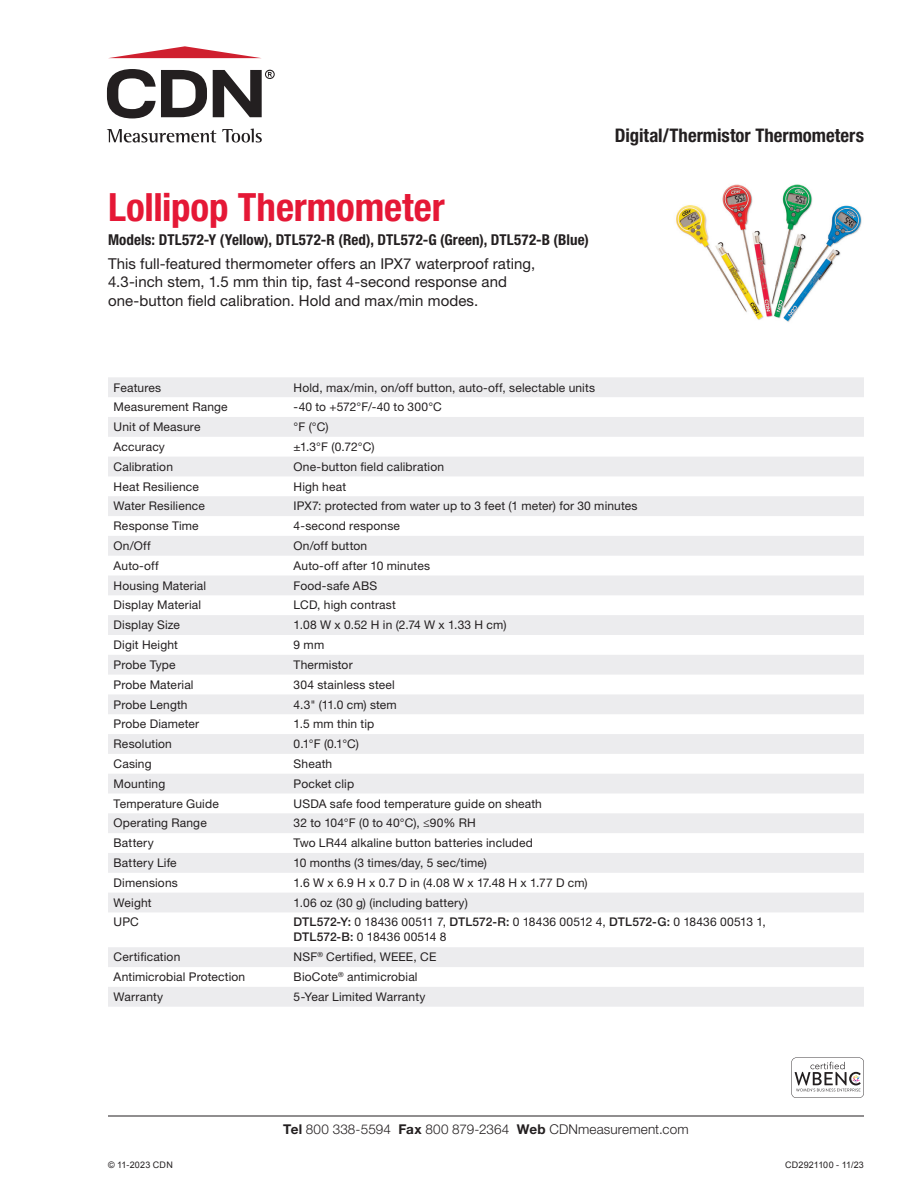
<style>
.page{position:relative;width:918px;height:1188px;background:#fff}
.page>*{position:absolute;margin:0;border:0;box-sizing:border-box;transform-origin:0 0}
.t1{font:700 condensed 39px "Helvetica Neue LT Std";letter-spacing:-.005em;color:#e51836}
.t2{font:700 condensed 18.75px "Helvetica Neue LT Std";color:#231f20}
.t3{font:15px/18.8px "Helvetica Neue LT Std";letter-spacing:.005em;color:#231f20}
.t4{font:700 condensed 15px "Helvetica Neue LT Std";letter-spacing:.005em;color:#231f20}
.t5{font:300 13.5px "Helvetica Neue LT Std";letter-spacing:.01em;color:#231f20}
.t6{font:12px/15px "Helvetica Neue LT Std";letter-spacing:.015em;color:#231f20}
.t7{font:9px "Arial";letter-spacing:.025em;color:#231f20}
.s1{font-weight:500}
.s2{font-weight:700}
</style>
<div class="page">
<hr style="left:108px;top:1116px;width:756px;height:1px;background:#231f20">
<svg style="left:107px;top:129px;width:109px;height:14px"></svg>
<svg style="left:222px;top:129px;width:40px;height:14px"></svg>
<svg style="left:107px;top:69px;width:100px;height:49px"></svg>
<svg style="left:109px;top:46px;width:151px;height:12px"></svg>
<svg style="left:213px;top:70px;width:62px;height:47px"></svg>
<svg style="left:791px;top:1058px;width:73px;height:40px"></svg>
<img style="left:676px;top:184px;width:186px;height:138px">
<svg style="left:108px;top:377px;width:756px;height:630px;fill:#f3f3f4"></svg>
<h1 class="t1" style="left:108px;top:184px;width:338px">Lollipop Thermometer</h1>
<p class="t4" style="left:108px;top:231px;width:483px">Models: DTL572-Y (Yellow), DTL572-R (Red), DTL572-G (Green), DTL572-B (Blue)</p>
<p class="t3" style="left:108px;top:254px;width:429px">This full-featured thermometer offers an IPX7 waterproof rating,<br>4.3-inch stem, 1.5 mm thin tip, fast 4-second response and one-button field calibration. Hold and max/min modes.</p>
<h2 class="t2" style="left:615px;top:124px;width:251px">Digital/Thermistor Thermometers</h2>
<p class="t6" style="left:114px;top:380px;width:49px">Features</p>
<p class="t6" style="left:294px;top:380px;width:303px">Hold, max/min, on/off button, auto-off, selectable units</p>
<p class="t6" style="left:114px;top:399px;width:116px">Measurement Range</p>
<p class="t6" style="left:294px;top:399px;width:150px">-40 to +572°F/-40 to 300°C</p>
<p class="t6" style="left:114px;top:419px;width:88px">Unit of Measure</p>
<p class="t6" style="left:294px;top:419px;width:36px">°F (°C)</p>
<p class="t6" style="left:114px;top:439px;width:53px">Accuracy</p>
<p class="t6" style="left:294px;top:439px;width:82px">±1.3°F (0.72°C)</p>
<p class="t6" style="left:114px;top:459px;width:61px">Calibration</p>
<p class="t6" style="left:294px;top:459px;width:152px">One-button field calibration</p>
<p class="t6" style="left:114px;top:479px;width:87px">Heat Resilience</p>
<p class="t6" style="left:294px;top:479px;width:54px">High heat</p>
<p class="t6" style="left:114px;top:498px;width:93px">Water Resilience</p>
<p class="t6" style="left:294px;top:498px;width:345px">IPX7: protected from water up to 3 feet (1 meter) for 30 minutes</p>
<p class="t6" style="left:114px;top:518px;width:87px">Response Time</p>
<p class="t6" style="left:294px;top:518px;width:108px">4-second response</p>
<p class="t6" style="left:114px;top:538px;width:39px">On/Off</p>
<p class="t6" style="left:294px;top:538px;width:75px">On/off button</p>
<p class="t6" style="left:114px;top:558px;width:47px">Auto-off</p>
<p class="t6" style="left:294px;top:558px;width:138px">Auto-off after 10 minutes</p>
<p class="t6" style="left:114px;top:578px;width:94px">Housing Material</p>
<p class="t6" style="left:294px;top:578px;width:85px">Food-safe ABS</p>
<p class="t6" style="left:114px;top:598px;width:89px">Display Material</p>
<p class="t6" style="left:294px;top:598px;width:104px">LCD, high contrast</p>
<p class="t6" style="left:114px;top:617px;width:68px">Display Size</p>
<p class="t6" style="left:294px;top:617px;width:214px">1.08 W x 0.52 H in (2.74 W x 1.33 H cm)</p>
<p class="t6" style="left:114px;top:637px;width:66px">Digit Height</p>
<p class="t6" style="left:294px;top:637px;width:32px">9 mm</p>
<p class="t6" style="left:114px;top:657px;width:64px">Probe Type</p>
<p class="t6" style="left:294px;top:657px;width:61px">Thermistor</p>
<p class="t6" style="left:114px;top:677px;width:82px">Probe Material</p>
<p class="t6" style="left:294px;top:677px;width:103px">304 stainless steel</p>
<p class="t6" style="left:114px;top:697px;width:76px">Probe Length</p>
<p class="t6" style="left:294px;top:697px;width:105px">4.3" (11.0 cm) stem</p>
<p class="t6" style="left:114px;top:716px;width:87px">Probe Diameter</p>
<p class="t6" style="left:294px;top:716px;width:82px">1.5 mm thin tip</p>
<p class="t6" style="left:114px;top:736px;width:60px">Resolution</p>
<p class="t6" style="left:294px;top:736px;width:67px">0.1°F (0.1°C)</p>
<p class="t6" style="left:114px;top:756px;width:40px">Casing</p>
<p class="t6" style="left:294px;top:756px;width:40px">Sheath</p>
<p class="t6" style="left:114px;top:776px;width:53px">Mounting</p>
<p class="t6" style="left:294px;top:776px;width:62px">Pocket clip</p>
<p class="t6" style="left:114px;top:796px;width:107px">Temperature Guide</p>
<p class="t6" style="left:294px;top:796px;width:250px">USDA safe food temperature guide on sheath</p>
<p class="t6" style="left:114px;top:815px;width:95px">Operating Range</p>
<p class="t6" style="left:294px;top:815px;width:184px">32 to 104°F (0 to 40°C), ≤90% RH</p>
<p class="t6" style="left:114px;top:835px;width:42px">Battery</p>
<p class="t6" style="left:294px;top:835px;width:241px">Two LR44 alkaline button batteries included</p>
<p class="t6" style="left:114px;top:855px;width:65px">Battery Life</p>
<p class="t6" style="left:294px;top:855px;width:195px">10 months (3 times/day, 5 sec/time)</p>
<p class="t6" style="left:114px;top:875px;width:66px">Dimensions</p>
<p class="t6" style="left:294px;top:875px;width:296px">1.6 W x 6.9 H x 0.7 D in (4.08 W x 17.48 H x 1.77 D cm)</p>
<p class="t6" style="left:114px;top:895px;width:40px">Weight</p>
<p class="t6" style="left:294px;top:895px;width:176px">1.06 oz (30 g) (including battery)</p>
<p class="t6" style="left:114px;top:915px;width:27px">UPC</p>
<p class="t6" style="left:294px;top:915px;width:474px"><span class="s1">DTL572-Y:</span> 0 18436 00511 7, <span class="s1">DTL572-R:</span> 0 18436 00512 4, <span class="s1">DTL572-G:</span> 0 18436 00513 1,<br><span class="s1">DTL572-B:</span> 0 18436 00514 8</p>
<p class="t6" style="left:114px;top:949px;width:68px">Certification</p>
<p class="t6" style="left:294px;top:950px;width:144px">NSF<sup>®</sup> Certified, WEEE, CE</p>
<p class="t6" style="left:114px;top:969px;width:133px">Antimicrobial Protection</p>
<p class="t6" style="left:294px;top:969px;width:126px">BioCote<sup>®</sup> antimicrobial</p>
<p class="t6" style="left:114px;top:989px;width:51px">Warranty</p>
<p class="t6" style="left:294px;top:989px;width:133px">5-Year Limited Warranty</p>
<p class="t5" style="left:283px;top:1121px;width:407px"><span class="s2">Tel</span> 800 338-5594 <span class="s2">Fax</span> 800 879-2364 <span class="s2">Web</span> CDNmeasurement.com</p>
<p class="t7" style="left:108px;top:1158px;width:66px">© 11-2023 CDN</p>
<p class="t7" style="left:785px;top:1158px;width:80px">CD2921100 - 11/23</p>
</div>
